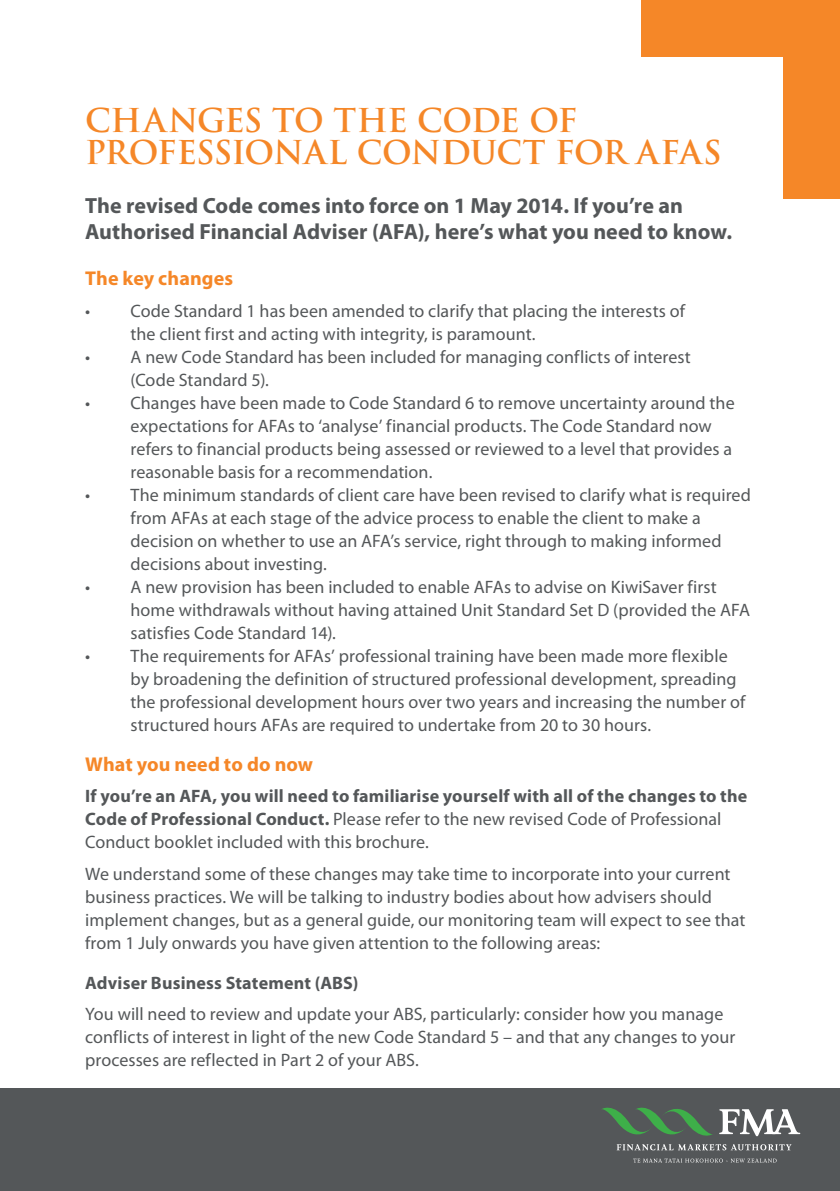
<style>
.page{position:relative;width:840px;height:1191px;background:#fff}
.page>*{position:absolute;margin:0;border:0;box-sizing:border-box;transform-origin:0 0}
.t1{font:700 32px/32px "Trajan Pro";letter-spacing:-.025em;color:#f58728}
.t2{font:700 22px/26px "Myriad Pro";color:#545759}
.t3{font:700 20px "Myriad Pro";letter-spacing:.005em;color:#f58728}
.t4{font:18px/23px "Myriad Pro";letter-spacing:.005em;color:#545759}
.t5{font:700 18px/23px "Myriad Pro";letter-spacing:.01em;color:#545759}
.s1{font-weight:400}
</style>
<div class="page">
<div style="left:0;top:1089px;width:839px;height:102px;background:#545759"></div>
<div style="left:782px;top:0;width:57px;height:198px;background:#f58728"></div>
<div style="left:641px;top:0;width:198px;height:57px;background:#f58728"></div>
<svg style="left:633px;top:1158px;width:143px;height:4px"></svg>
<svg style="left:601px;top:1107px;width:198px;height:43px"></svg>
<h1 class="t1" style="left:85px;top:105px;width:637px">CHANGES TO THE CODE OF<br>PROFESSIONAL CONDUCT FOR AFAS</h1>
<p class="t2" style="left:85px;top:192px;width:648px">The revised Code comes into force on 1 May 2014. If you’re an<br>Authorised Financial Adviser (AFA), here’s what you need to know.</p>
<p class="t3" style="left:85px;top:265px;width:149px">The key changes</p>
<p class="t4" style="left:130px;top:299px;width:555px;text-indent:-45px">• Code Standard 1 has been amended to clarify that placing the interests of the client first and acting with integrity, is paramount.</p>
<p class="t4" style="left:130px;top:345px;width:561px;text-indent:-45px">• A new Code Standard has been included for managing conflicts of interest (Code Standard 5).</p>
<p class="t4" style="left:130px;top:391px;width:605px;text-indent:-45px">• Changes have been made to Code Standard 6 to remove uncertainty around the expectations for AFAs to ‘analyse’ financial products. The Code Standard now refers to financial products being assessed or reviewed to a level that provides a reasonable basis for a recommendation.</p>
<p class="t4" style="left:130px;top:483px;width:621px;text-indent:-45px">• The minimum standards of client care have been revised to clarify what is required from AFAs at each stage of the advice process to enable the client to make a decision on whether to use an AFA’s service, right through to making informed decisions about investing.</p>
<p class="t4" style="left:130px;top:575px;width:620px;text-indent:-45px">• A new provision has been included to enable AFAs to advise on KiwiSaver first home withdrawals without having attained Unit Standard Set D (provided the AFA satisfies Code Standard 14).</p>
<p class="t4" style="left:130px;top:644px;width:616px;text-indent:-45px">• The requirements for AFAs’ professional training have been made more flexible by broadening the definition of structured professional development, spreading the professional development hours over two years and increasing the number of structured hours AFAs are required to undertake from 20 to 30 hours.</p>
<p class="t3" style="left:85px;top:751px;width:229px">What you need to do now</p>
<p class="t5" style="left:85px;top:784px;width:663px">If you’re an AFA, you will need to familiarise yourself with all of the changes to the<br>Code of Professional Conduct. <span class="s1">Please refer to the new revised Code of Professional<br>Conduct booklet included with this brochure.</span></p>
<p class="t4" style="left:85px;top:862px;width:661px">We understand some of these changes may take time to incorporate into your current business practices. We will be talking to industry bodies about how advisers should implement changes, but as a general guide, our monitoring team will expect to see that from 1 July onwards you have given attention to the following areas:</p>
<p class="t5" style="left:85px;top:970px;width:274px">Adviser Business Statement (ABS)</p>
<p class="t4" style="left:85px;top:1002px;width:651px">You will need to review and update your ABS, particularly: consider how you manage conflicts of interest in light of the new Code Standard 5 – and that any changes to your processes are reflected in Part 2 of your ABS.</p>
</div>
